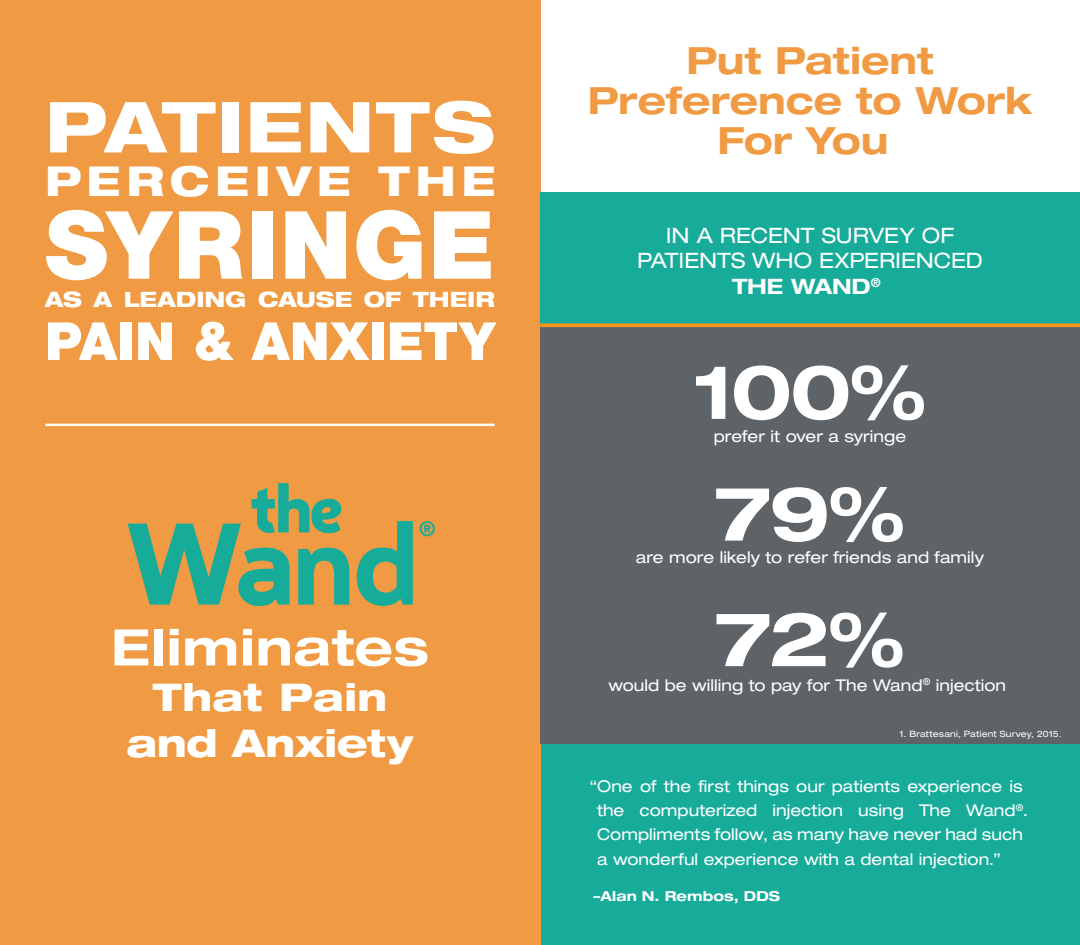
<style>
.page{position:relative;width:1080px;height:945px;background:#fff}
.page>*{position:absolute;margin:0;border:0;box-sizing:border-box;transform-origin:0 0}
.t1{font:900 94.25px "Helvetica Neue";letter-spacing:.025em;color:#fff}
.t2{font:700 expanded 75px/123.6px "Helvetica Neue LT Std";letter-spacing:-.035em;color:#fff}
.t3{font:800 expanded 70.38px "Helvetica Neue LT Std";letter-spacing:.02em;color:#fff}
.t4{font:900 52.5px "Helvetica Neue";letter-spacing:.005em;color:#fff}
.t5{font:700 expanded 50.38px "Helvetica Neue LT Std";letter-spacing:.015em;color:#fff}
.t6{font:800 expanded 41.25px "Helvetica Neue LT Std";letter-spacing:.135em;color:#fff}
.t7{font:800 expanded 38.12px/45.8px "Helvetica Neue LT Std";color:#fff;text-align:center}
.t8{font:700 expanded 37.5px/40px "Helvetica Neue LT Std";letter-spacing:-.005em;color:#f09b43;text-align:center}
.t9{font:expanded 21.25px/25.5px "Helvetica Neue";letter-spacing:-.005em;color:#fff;text-align:center}
.t10{font:800 expanded 21.25px "Helvetica Neue LT Std";letter-spacing:-.005em;color:#fff}
.t11{font:700 expanded 21.25px "Helvetica Neue LT Std";letter-spacing:-.005em;color:#fff}
.t12{font:expanded 16.25px/24.2px "Helvetica Neue";color:#fff}
.t13{font:700 expanded 13.75px "Helvetica Neue LT Std";letter-spacing:.005em;color:#fff}
.t14{font:expanded 8.75px "Helvetica Neue";letter-spacing:.02em;color:#fff}
</style>
<div class="page">
<div style="left:540px;top:744px;width:540px;height:201px;background:#16ac99"></div>
<div style="left:0;top:0;width:540px;height:945px;background:#f09b43"></div>
<svg style="left:128px;top:483px;width:221px;height:123px"></svg>
<svg style="left:357px;top:521px;width:56px;height:85px"></svg>
<svg style="left:420px;top:521px;width:15px;height:15px"></svg>
<hr style="left:45px;top:424px;width:450px;height:2px;background:#fff">
<div style="left:540px;top:324px;width:540px;height:420px;background:#5e6367"></div>
<div style="left:540px;top:193px;width:540px;height:131px;background:#16ac99"></div>
<svg style="left:540px;top:323px;width:540px;height:4px;background:#df9729"></svg>
<h3 class="t3" style="left:45px;top:82px;width:451px">PATIENTS</h3>
<h3 class="t6" style="left:45px;top:155px;width:451px">PERCEIVE THE</h3>
<h1 class="t1" style="left:45px;top:189px;width:451px">SYRINGE</h1>
<h3 class="t10" style="left:45px;top:286px;width:452px">AS A LEADING CAUSE OF THEIR</h3>
<h3 class="t4" style="left:45px;top:310px;width:452px">PAIN &amp; ANXIETY</h3>
<h3 class="t5" style="left:111px;top:616px;width:319px">Eliminates</h3>
<h3 class="t7" style="left:127px;top:674px;width:288px">That Pain and Anxiety</h3>
<h3 class="t8" style="left:588px;top:39px;width:446px">Put Patient<br>Preference to Work<br>For You</h3>
<h3 class="t9" style="left:637px;top:222px;width:347px">IN A RECENT SURVEY OF<br>PATIENTS WHO EXPERIENCED</h3>
<h3 class="t11" style="left:732px;top:273px;width:150px">THE WAND<sup>®</sup></h3>
<h2 class="t2" style="left:693px;top:328px;width:235px">100%<br>79%<br>72%</h2>
<p class="t12" style="left:714px;top:423px;width:194px">prefer it over a syringe</p>
<p class="t12" style="left:636px;top:545px;width:350px">are more likely to refer friends and family</p>
<p class="t12" style="left:608px;top:672px;width:399px">would be willing to pay for The Wand<sup>®</sup> injection</p>
<p class="t14" style="left:900px;top:728px;width:163px">1. Brattesani, Patient Survey, 2015.</p>
<p class="t12" style="left:597px;top:774px;width:433px;text-indent:-8px">“One of the first things our patients experience is the computerized injection using The Wand<sup>®</sup>.<br>Compliments follow, as many have never had such a wonderful experience with a dental injection.”</p>
<p class="t13" style="left:594px;top:887px;width:188px">–Alan N. Rembos, DDS</p>
</div>
